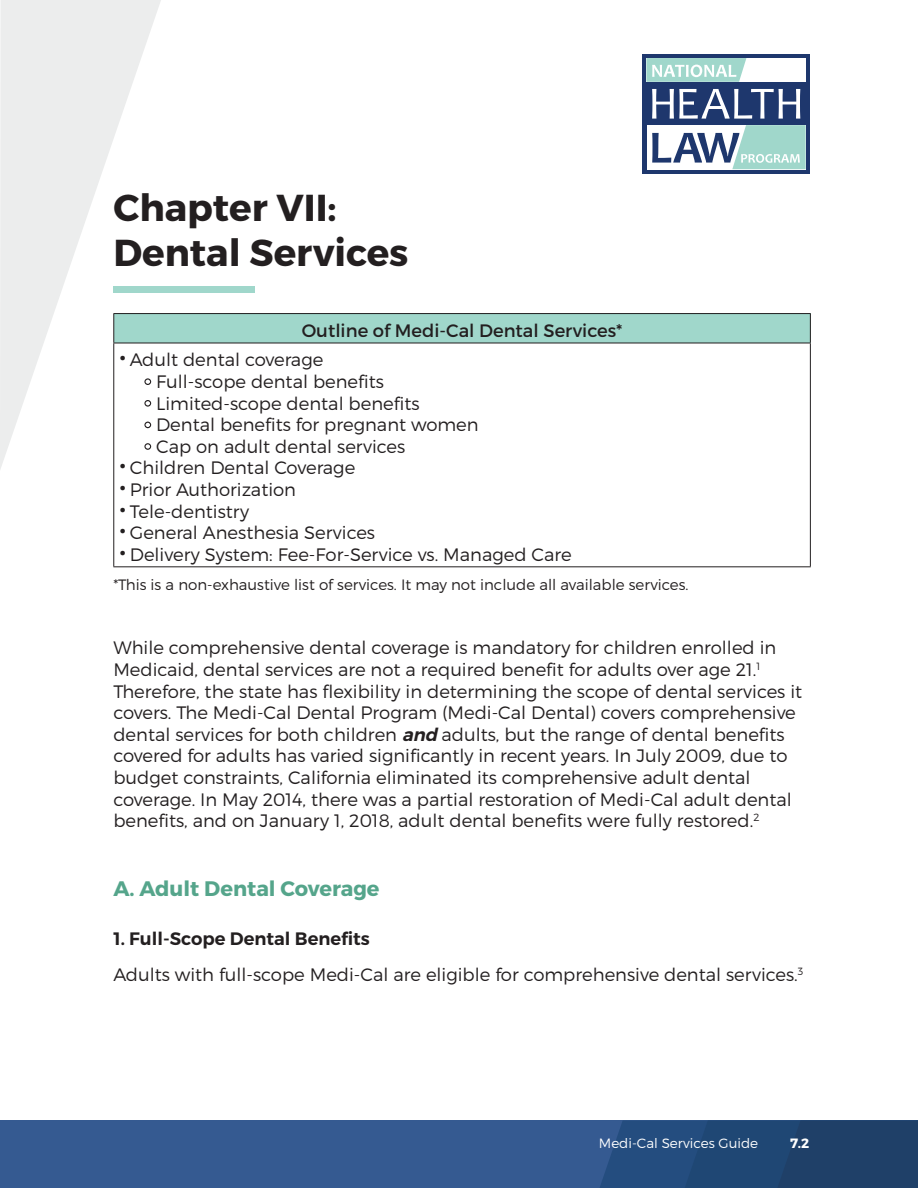
<style>
.page{position:relative;width:918px;height:1188px;background:#fff}
.page>*{position:absolute;margin:0;border:0;box-sizing:border-box;transform-origin:0 0}
.t1{font:700 37.5px/45px "Montserrat";color:#231f20}
.t2{font:700 21px "Montserrat";color:#55a58b}
.t3{font:300 18px/21.6px "Montserrat";color:#231f20}
.t4{font:18px "Montserrat";color:#231f20}
.t5{font:300 15px "Montserrat";color:#231f20}
.t6{font:300 13.5px "Montserrat";color:#fff}
.t7{font:700 13.5px "Montserrat";color:#fff}
.s1{font-weight:600;font-style:italic}
.s2{font-weight:600}
</style>
<div class="page">
<div style="left:0;top:1120px;width:918px;height:68px;background:#355a91"></div>
<svg style="left:600px;top:1120px;width:318px;height:68px;background:#214673"></svg>
<svg style="left:0;top:0;width:161px;height:471px;fill:#eceded"></svg>
<div style="left:642px;top:54px;width:168px;height:120px;background:#1e376d"></div>
<div style="left:646px;top:58px;width:160px;height:24px;background:#fff"></div>
<div style="left:647px;top:125px;width:159px;height:44px;background:#fff"></div>
<svg style="left:652px;top:89px;width:148px;height:30px"></svg>
<svg style="left:646px;top:58px;width:100px;height:24px"></svg>
<svg style="left:652px;top:125px;width:154px;height:44px"></svg>
<div style="left:113px;top:286px;width:142px;height:7px;background:#a0d7cb"></div>
<div style="left:114px;top:314px;width:696px;height:29px;background:#a0d7cb"></div>
<hr style="left:113px;top:313px;width:698px;height:1px;background:#231f20">
<svg style="left:113px;top:314px;width:1px;height:29px"></svg>
<svg style="left:810px;top:314px;width:1px;height:29px"></svg>
<hr style="left:113px;top:343px;width:698px;height:1px;background:#231f20">
<hr style="left:113px;top:343px;width:1px;height:223px;background:#231f20">
<hr style="left:810px;top:343px;width:1px;height:223px;background:#231f20">
<hr style="left:113px;top:566px;width:698px;height:1px;background:#231f20">
<svg style="left:144px;top:378px;width:7px;height:7px"></svg>
<svg style="left:144px;top:400px;width:7px;height:7px"></svg>
<svg style="left:144px;top:422px;width:7px;height:6px"></svg>
<svg style="left:144px;top:443px;width:7px;height:7px"></svg>
<h1 class="t1" style="left:113px;top:185px;width:297px">Chapter VII:<br>Dental Services</h1>
<p class="t4" style="left:302px;top:320px;width:322px">Outline of Medi-Cal Dental Services*</p>
<p class="t3" style="left:156px;top:349px;width:324px;text-indent:-36px"><sup>•</sup> Adult dental coverage<br>Full-scope dental benefits<br>Limited-scope dental benefits<br>Dental benefits for pregnant women<br>Cap on adult dental services</p>
<p class="t3" style="left:120px;top:457px;width:237px"><sup>•</sup> Children Dental Coverage</p>
<p class="t3" style="left:120px;top:479px;width:178px"><sup>•</sup> Prior Authorization</p>
<p class="t3" style="left:120px;top:500px;width:131px"><sup>•</sup> Tele-dentistry</p>
<p class="t3" style="left:120px;top:522px;width:257px"><sup>•</sup> General Anesthesia Services</p>
<p class="t3" style="left:120px;top:543px;width:454px"><sup>•</sup> Delivery System: Fee-For-Service vs. Managed Care</p>
<p class="t5" style="left:113px;top:575px;width:577px">*This is a non-exhaustive list of services. It may not include all available services.</p>
<p class="t3" style="left:113px;top:637px;width:690px">While comprehensive dental coverage is mandatory for children enrolled in Medicaid, dental services are not a required benefit for adults over age 21.<sup>1<br></sup>Therefore, the state has flexibility in determining the scope of dental services it covers. The Medi-Cal Dental Program (Medi-Cal Dental) covers comprehensive dental services for both children <span class="s1">and</span> adults, but the range of dental benefits covered for adults has varied significantly in recent years. In July 2009, due to budget constraints, California eliminated its comprehensive adult dental coverage. In May 2014, there was a partial restoration of Medi-Cal adult dental benefits, and on January 1, 2018, adult dental benefits were fully restored.<sup>2</sup></p>
<p class="t2" style="left:113px;top:875px;width:268px">A. Adult Dental Coverage</p>
<p class="t3" style="left:113px;top:921px;width:691px;line-height:35.1px"><span class="s2">1. Full-Scope Dental Benefits<br></span>Adults with full-scope Medi-Cal are eligible for comprehensive dental services.<sup>3</sup></p>
<p class="t6" style="left:599px;top:1135px;width:161px">Medi-Cal Services Guide</p>
<p class="t7" style="left:790px;top:1135px;width:20px">7.2</p>
</div>
